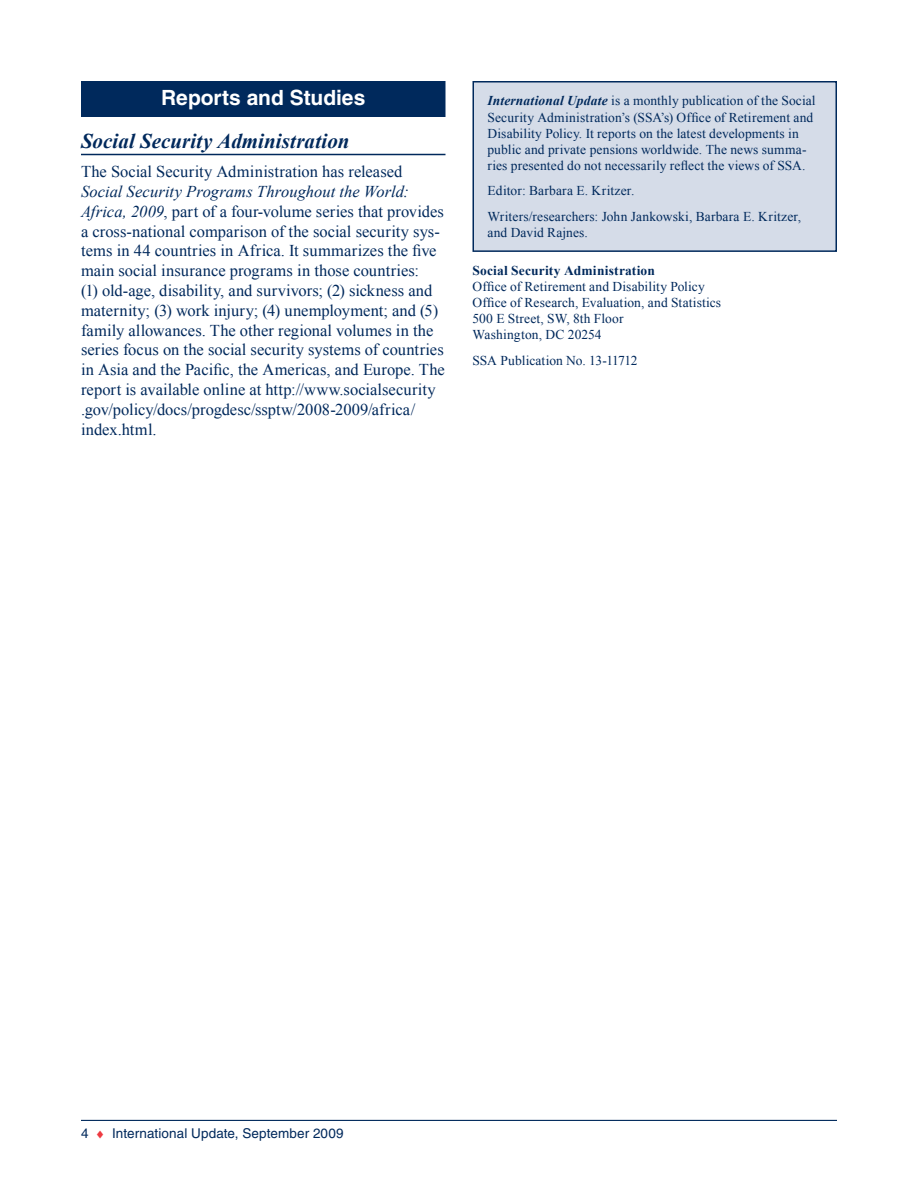
<style>
.page{position:relative;width:918px;height:1188px;background:#fff}
.page>*{position:absolute;margin:0;border:0;box-sizing:border-box;transform-origin:0 0}
.Heading2{font:italic 700 21px "Times New Roman";letter-spacing:.005em;color:#00295c}
.Heading1__Section{font:700 21px "Helvetica";color:#fff}
.ParaFirst{font:16.5px/19.8px "Times New Roman";color:#00295c}
.Authors{font:13.5px/16.2px "Times New Roman";letter-spacing:.01em;color:#00295c}
.t1{font:13.5px "Helvetica";letter-spacing:.01em;color:#00295c}
.s1{font-style:italic}
.s2{font-weight:700;font-style:italic}
.s3{font-weight:700}
.s4{color:#ee3a41}
</style>
<div class="page">
<hr style="left:81px;top:1120px;width:756px;height:1px;background:#00295c">
<div style="left:81px;top:81px;width:365px;height:36px;background:#00295c"></div>
<hr style="left:81px;top:154px;width:365px;height:1px;background:#00295c">
<div style="left:473px;top:82px;width:363px;height:169px;background:#d5dce8"></div>
<div style="left:472px;top:81px;width:365px;height:171px;border:2px solid #00295c"></div>
<p class="Heading1__Section" style="left:161px;top:85px;width:206px">Reports and Studies</p>
<p class="Heading2" style="left:81px;top:127px;width:270px">Social Security Administration</p>
<p class="ParaFirst" style="left:81px;top:161px;width:365px">The Social Security Administration has released <span class="s1">Social Security Programs Throughout the World:<br>Africa, 2009</span>, part of a four-volume series that provides a cross-national comparison of the social security sys&shy;tems in 44 countries in Africa. It summarizes the five main social insurance programs in those countries:<br>(1) old-age, disability, and survivors; (2) sickness and maternity; (3) work injury; (4) unemployment; and (5) family allowances. The other regional volumes in the series focus on the social security systems of countries in Asia and the Pacific, the Americas, and Europe. The report is available online at http://www.socialsecurity .gov/policy/docs/progdesc/ssptw/2008-2009/africa/ index.html.</p>
<p class="Authors" style="left:488px;top:93px;width:330px"><span class="s2">International Update</span> is a monthly publication of the Social Security Administration’s (SSA’s) Office of Retirement and Disability Policy. It reports on the latest developments in public and private pensions worldwide. The news summa&shy;ries presented do not necessarily reflect the views of SSA.</p>
<p class="Authors" style="left:488px;top:183px;width:148px">Editor: Barbara E. Kritzer.</p>
<p class="Authors" style="left:488px;top:208px;width:315px">Writers/researchers: John Jankowski, Barbara E. Kritzer, and David Rajnes.</p>
<p class="Authors" style="left:472px;top:262px;width:250px"><span class="s3">Social Security Administration<br></span>Office of Retirement and Disability Policy Office of Research, Evaluation, and Statistics 500 E Street, SW, 8th Floor<br>Washington, DC 20254</p>
<p class="Authors" style="left:472px;top:352px;width:167px">SSA Publication No. 13-11712</p>
<p class="t1" style="left:81px;top:1125px;width:264px">4 <span class="s4">♦</span> International Update, September 2009</p>
</div>
